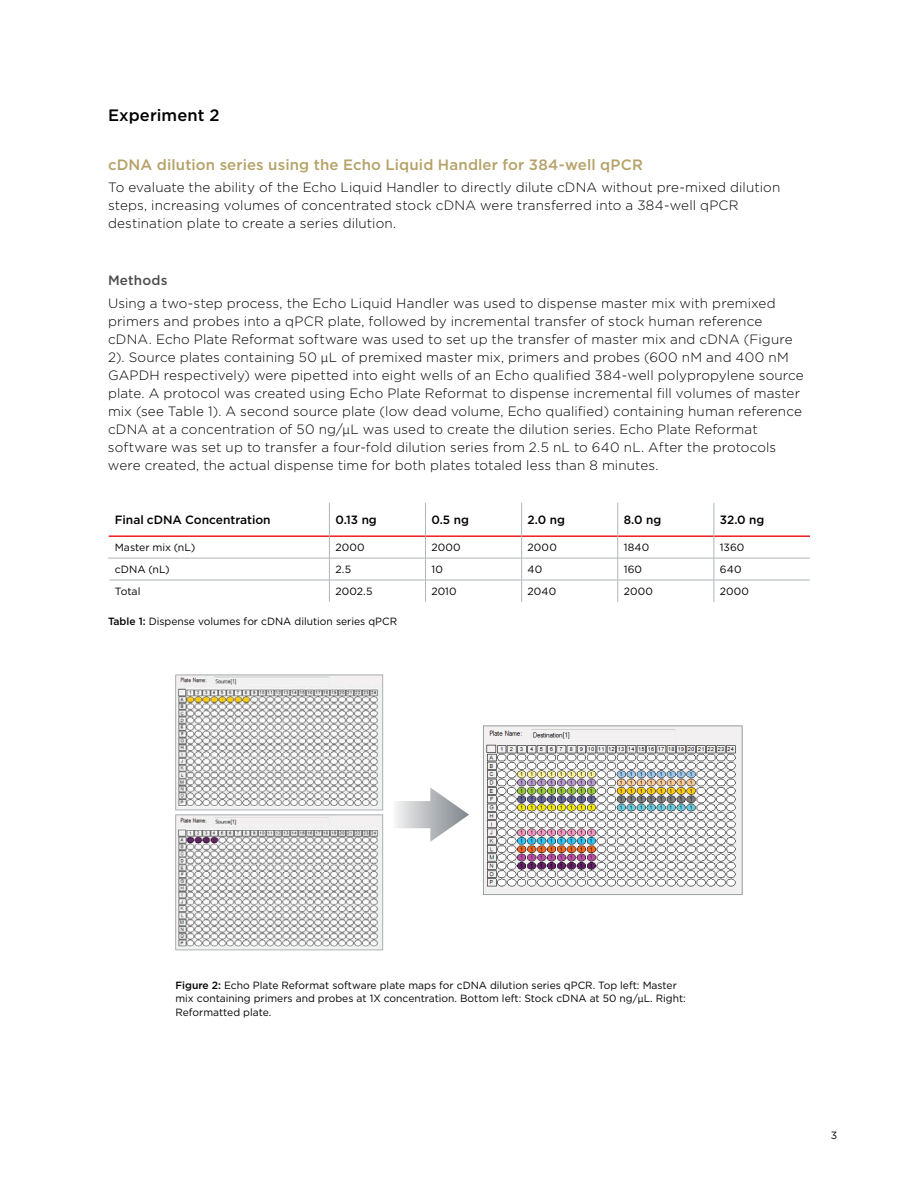
<style>
.page{position:relative;width:918px;height:1188px;background:#fff}
.page>*{position:absolute;margin:0;border:0;box-sizing:border-box;transform-origin:0 0}
.t1{font:500 16.5px "Gotham";letter-spacing:.005em;color:#000}
.t2{font:500 15px "Gotham";letter-spacing:.01em;color:#b5a268}
.t3{font:300 13.5px/18px "Gotham";letter-spacing:.01em;color:#000}
.t4{font:500 13.5px "Gotham";letter-spacing:.015em;color:#4d4d4f}
.t5{font:500 12px "Gotham";color:#000}
.t6{font:10.5px/13.5px "Gotham";color:#000}
.s1{font-family:"Proxima Nova"}
.s2{font-weight:500}
</style>
<div class="page">
<hr style="left:109px;top:535px;width:220px;height:2px;background:#ed1d24">
<hr style="left:330px;top:535px;width:95px;height:2px;background:#ed1d24">
<hr style="left:426px;top:535px;width:95px;height:2px;background:#ed1d24">
<hr style="left:522px;top:535px;width:96px;height:2px;background:#ed1d24">
<hr style="left:618px;top:535px;width:96px;height:2px;background:#ed1d24">
<hr style="left:714px;top:535px;width:96px;height:2px;background:#ed1d24">
<hr style="left:108px;top:558px;width:221px;height:1px;background:#b0b6ba">
<hr style="left:329px;top:558px;width:97px;height:1px;background:#b0b6ba">
<hr style="left:426px;top:558px;width:96px;height:1px;background:#b0b6ba">
<hr style="left:522px;top:558px;width:96px;height:1px;background:#b0b6ba">
<hr style="left:618px;top:558px;width:96px;height:1px;background:#b0b6ba">
<hr style="left:714px;top:558px;width:96px;height:1px;background:#b0b6ba">
<hr style="left:110px;top:580px;width:219px;height:1px;background:#b0b6ba">
<hr style="left:329px;top:580px;width:97px;height:1px;background:#b0b6ba">
<hr style="left:426px;top:580px;width:96px;height:1px;background:#b0b6ba">
<svg style="left:425px;top:536px;width:1px;height:66px"></svg>
<hr style="left:522px;top:580px;width:96px;height:1px;background:#b0b6ba">
<hr style="left:618px;top:580px;width:96px;height:1px;background:#b0b6ba">
<hr style="left:714px;top:580px;width:96px;height:1px;background:#b0b6ba">
<hr style="left:425px;top:503px;width:1px;height:33px;background:#b0b6ba">
<hr style="left:329px;top:503px;width:1px;height:33px;background:#b0b6ba">
<svg style="left:329px;top:536px;width:1px;height:66px"></svg>
<hr style="left:521px;top:503px;width:1px;height:33px;background:#b0b6ba">
<hr style="left:618px;top:503px;width:1px;height:33px;background:#b0b6ba">
<hr style="left:714px;top:503px;width:1px;height:33px;background:#b0b6ba">
<svg style="left:521px;top:536px;width:1px;height:66px"></svg>
<svg style="left:618px;top:536px;width:1px;height:66px"></svg>
<svg style="left:714px;top:536px;width:1px;height:66px"></svg>
<svg style="left:483px;top:726px;width:259px;height:169px"></svg>
<svg style="left:176px;top:675px;width:207px;height:275px"></svg>
<svg style="left:396px;top:788px;width:73px;height:54px"></svg>
<p class="t1" style="left:108px;top:105px;width:113px">Experiment 2</p>
<p class="t2" style="left:108px;top:155px;width:536px">cDNA dilution series using the Echo Liquid Handler for 384-well qPCR</p>
<p class="t3" style="left:108px;top:178px;width:674px">To evaluate the ability of the Echo Liquid Handler to directly dilute cDNA without pre-mixed dilution steps, increasing volumes of concentrated stock cDNA were transferred into a 384-well qPCR destination plate to create a series dilution.</p>
<p class="t4" style="left:108px;top:272px;width:61px">Methods</p>
<p class="t3" style="left:108px;top:294px;width:697px">Using a two-step process, the Echo Liquid Handler was used to dispense master mix with premixed primers and probes into a qPCR plate, followed by incremental transfer of stock human reference cDNA. Echo Plate Reformat software was used to set up the transfer of master mix and cDNA (Figure 2). Source plates containing 50 <span class="s1">μ</span>L of premixed master mix, primers and probes (600 nM and 400 nM GAPDH respectively) were pipetted into eight wells of an Echo qualified 384-well polypropylene source plate. A protocol was created using Echo Plate Reformat to dispense incremental fill volumes of master mix (see Table 1). A second source plate (low dead volume, Echo qualified) containing human reference cDNA at a concentration of 50 ng/<span class="s1">μ</span>L was used to create the dilution series. Echo Plate Reformat software was set up to transfer a four-fold dilution series from 2.5 nL to 640 nL. After the protocols were created, the actual dispense time for both plates totaled less than 8 minutes.</p>
<p class="t5" style="left:115px;top:512px;width:157px">Final cDNA Concentration</p>
<p class="t5" style="left:335px;top:512px;width:43px">0.13 ng</p>
<p class="t5" style="left:432px;top:512px;width:39px">0.5 ng</p>
<p class="t5" style="left:528px;top:512px;width:39px">2.0 ng</p>
<p class="t5" style="left:624px;top:512px;width:39px">8.0 ng</p>
<p class="t5" style="left:720px;top:512px;width:46px">32.0 ng</p>
<p class="t6" style="left:115px;top:541px;width:82px">Master mix (nL)</p>
<p class="t6" style="left:335px;top:541px;width:31px">2000</p>
<p class="t6" style="left:432px;top:541px;width:31px">2000</p>
<p class="t6" style="left:528px;top:541px;width:31px">2000</p>
<p class="t6" style="left:624px;top:541px;width:27px">1840</p>
<p class="t6" style="left:720px;top:541px;width:26px">1360</p>
<p class="t6" style="left:115px;top:563px;width:57px">cDNA (nL)</p>
<p class="t6" style="left:335px;top:563px;width:17px">2.5</p>
<p class="t6" style="left:432px;top:563px;width:13px">10</p>
<p class="t6" style="left:528px;top:563px;width:16px">40</p>
<p class="t6" style="left:624px;top:563px;width:20px">160</p>
<p class="t6" style="left:720px;top:563px;width:23px">640</p>
<p class="t6" style="left:115px;top:584px;width:27px">Total</p>
<p class="t6" style="left:335px;top:584px;width:39px">2002.5</p>
<p class="t6" style="left:431px;top:584px;width:27px">2010</p>
<p class="t6" style="left:528px;top:584px;width:30px">2040</p>
<p class="t6" style="left:624px;top:584px;width:31px">2000</p>
<p class="t6" style="left:720px;top:584px;width:31px">2000</p>
<p class="t6" style="left:108px;top:615px;width:291px"><span class="s2">Table 1:</span> Dispense volumes for cDNA dilution series qPCR</p>
<p class="t6" style="left:176px;top:978px;width:512px"><span class="s2">Figure 2:</span> Echo Plate Reformat software plate maps for cDNA dilution series qPCR. Top left: Master mix containing primers and probes at 1X concentration. Bottom left: Stock cDNA at 50 ng/<span class="s1">μ</span>L. Right:<br>Reformatted plate.</p>
<p class="t6" style="left:831px;top:1128px;width:8px">3</p>
</div>
